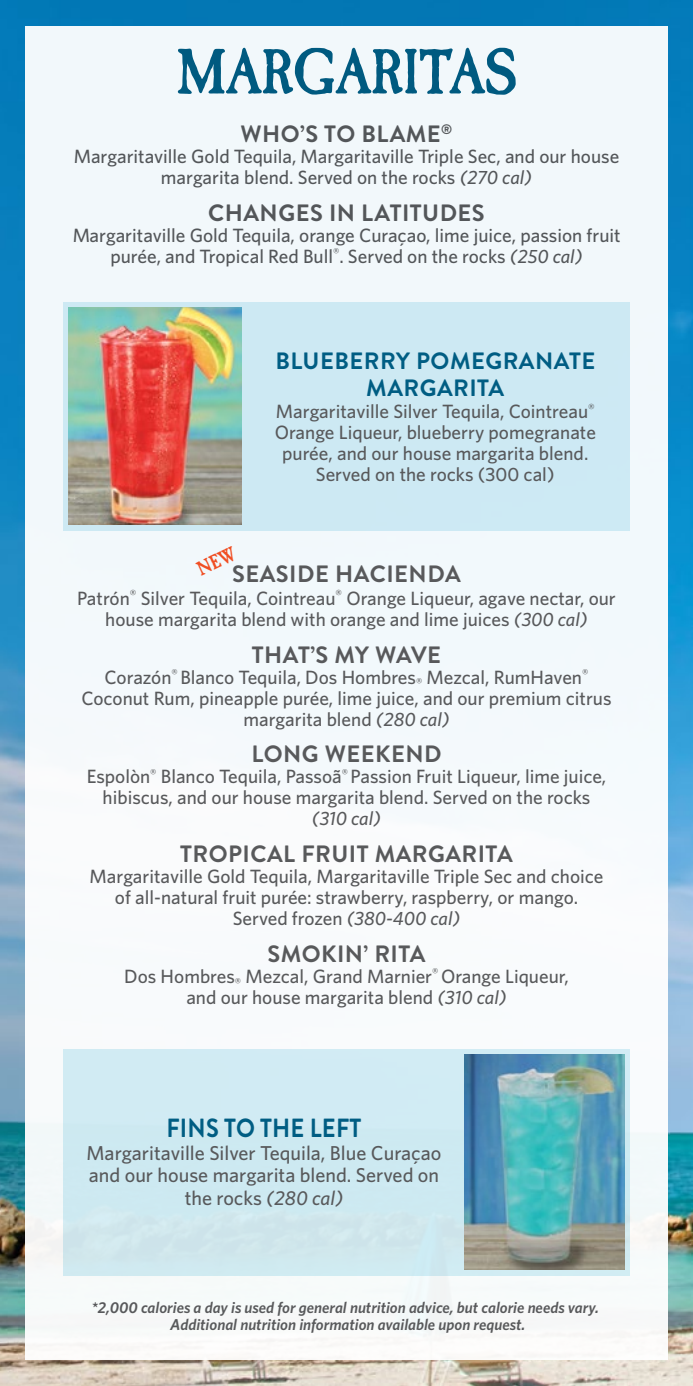
<style>
.page{position:relative;width:693px;height:1386px;background:#fff}
.page>*{position:absolute;margin:0;border:0;box-sizing:border-box;transform-origin:0 0}
.t1{font:700 66.5px "Caslon Antique";color:#005d83}
.t2{font:700 26.25px "Brandon Grotesque";letter-spacing:.01em;color:#005d83;scale:.9 1}
.t3{font:700 23.62px "Brandon Grotesque";letter-spacing:.02em;color:#58595b}
.t4{font:700 23.62px/26.2px "Brandon Grotesque";letter-spacing:.02em;color:#005d83;text-align:center}
.t5{font:500 20.12px/22.8px "Whitney";color:#58595b;text-align:center}
.t6{font:500 19.25px/21px "Whitney";color:#58595b;text-align:center}
.t7{font:italic 500 19.25px "Whitney";color:#58595b}
.t8{font:italic 600 15.75px/17.5px "Whitney";color:#58595b;text-align:center}
.s1{font-style:italic}
</style>
<div class="page">
<img style="left:0;top:0;width:693px;height:1386px">
<div style="left:25px;top:26px;width:643px;height:1334px;background:#f3f9fc"></div>
<div style="left:63px;top:302px;width:567px;height:228px;background:#cde9f3"></div>
<div style="left:63px;top:1049px;width:567px;height:226px;background:#d0eaf1"></div>
<img style="left:68px;top:308px;width:173px;height:217px">
<img style="left:464px;top:1054px;width:161px;height:215px">
<h1 class="t1" style="left:176px;top:34px;width:343px">MARGARITAS</h1>
<p class="t3" style="left:241px;top:117px;width:213px">WHO’S TO BLAME<sup>®</sup></p>
<p class="t6" style="left:74px;top:145px;width:547px">Margaritaville Gold Tequila, Margaritaville Triple Sec, and our house margarita blend. Served on the rocks <span class="s1">(270 cal)</span></p>
<p class="t3" style="left:208px;top:196px;width:278px">CHANGES IN LATITUDES</p>
<p class="t6" style="left:72px;top:224px;width:550px">Margaritaville Gold Tequila, orange Curaçao, lime juice, passion fruit purée, and Tropical Red Bull<sup>®</sup>. Served on the rocks <span class="s1">(250 cal)</span></p>
<p class="t4" style="left:275px;top:348px;width:321px">BLUEBERRY POMEGRANATE<br>MARGARITA</p>
<p class="t6" style="left:275px;top:401px;width:323px">Margaritaville Silver Tequila, Cointreau<sup>® </sup>Orange Liqueur, blueberry pomegranate purée, and our house margarita blend.<br>Served on the rocks (300 cal)</p>
<p class="t3" style="left:232px;top:557px;width:230px">SEASIDE HACIENDA</p>
<p class="t6" style="left:77px;top:587px;width:540px">Patrón<sup>®</sup> Silver Tequila, Cointreau<sup>®</sup> Orange Liqueur, agave nectar, our house margarita blend with orange and lime juices <span class="s1">(300 cal)</span></p>
<p class="t3" style="left:252px;top:638px;width:191px">THAT’S MY WAVE</p>
<p class="t6" style="left:81px;top:666px;width:532px">Corazón<sup>®</sup> Blanco Tequila, Dos Hombres<sub>®</sub> Mezcal, RumHaven<sup>®<br></sup>Coconut Rum, pineapple purée, lime juice, and our premium citrus margarita blend <span class="s1">(280 cal)</span></p>
<p class="t3" style="left:251px;top:738px;width:192px">LONG WEEKEND</p>
<p class="t6" style="left:87px;top:766px;width:521px">Espolòn<sup>®</sup> Blanco Tequila, Passoã<sup>®</sup> Passion Fruit Liqueur, lime juice, hibiscus, and our house margarita blend. Served on the rocks</p>
<p class="t7" style="left:312px;top:806px;width:71px">(310 cal)</p>
<p class="t3" style="left:180px;top:837px;width:334px">TROPICAL FRUIT MARGARITA</p>
<p class="t6" style="left:90px;top:866px;width:515px">Margaritaville Gold Tequila, Margaritaville Triple Sec and choice of all-natural fruit purée: strawberry, raspberry, or mango.<br>Served frozen <span class="s1">(380-400 cal)</span></p>
<p class="t3" style="left:267px;top:937px;width:160px">SMOKIN’ RITA</p>
<p class="t6" style="left:124px;top:965px;width:446px">Dos Hombres<sub>®</sub> Mezcal, Grand Marnier<sup>®</sup> Orange Liqueur, and our house margarita blend <span class="s1">(310 cal)</span></p>
<h2 class="t2" style="left:166px;top:1109px;width:218px">FINS TO THE LEFT</h2>
<p class="t5" style="left:87px;top:1141px;width:356px">Margaritaville Silver Tequila, Blue Curaçao and our house margarita blend. Served on the rocks <span class="s1">(280 cal)</span></p>
<p class="t8" style="left:91px;top:1298px;width:509px">*2,000 calories a day is used for general nutrition advice, but calorie needs vary.<br>Additional nutrition information available upon request.</p>
</div>
